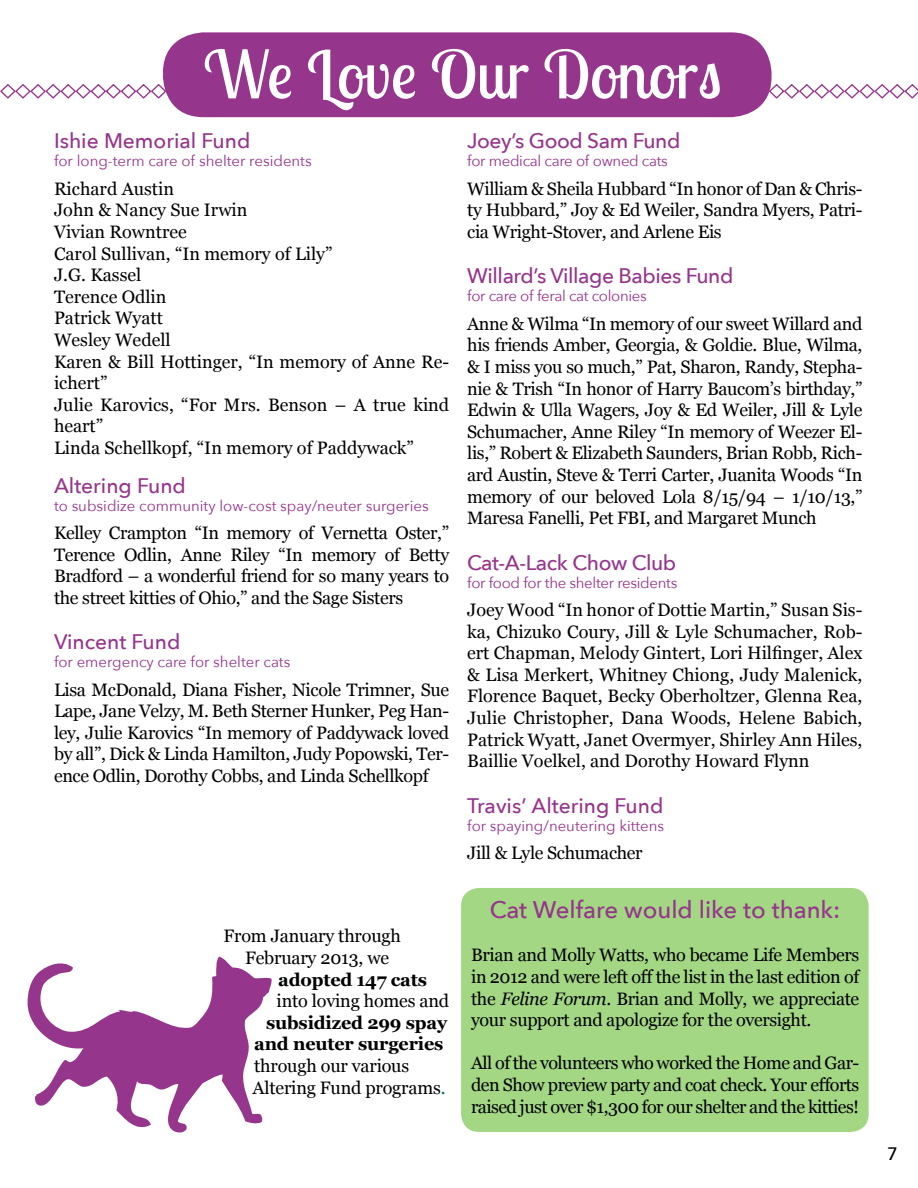
<style>
.page{position:relative;width:918px;height:1188px;background:#fff}
.page>*{position:absolute;margin:0;border:0;box-sizing:border-box;transform-origin:0 0}
.t1{font:66px "Lobster Two";color:#fff}
.t2{font:500 24px "Avenir Next";color:#95358c}
.t3{font:500 21px "Avenir Next";letter-spacing:-.02em;color:#95358c}
.t4{font:500 21px "Avenir Next";color:#95358c}
.t5{font:18px/21.6px "Georgia";letter-spacing:-.01em;color:#000;text-align:justify}
.t6{font:700 18px/21.6px "Georgia";letter-spacing:-.01em;color:#000;text-align:right}
.t7{font:500 18px "Avenir Next";color:#000}
.t8{font:15px "Avenir Next";color:#95358c}
.t9{font:15px "Avenir Next";letter-spacing:-.02em;color:#95358c}
.s1{color:#006f53}
.s2{font-style:italic}
</style>
<div class="page">
<svg style="left:0;top:83px;width:918px;height:17px"></svg>
<div style="left:163px;top:32px;width:609px;height:85px;background:#95358c;border-radius:40px"></div>
<div style="left:461px;top:888px;width:408px;height:244px;background:#a3d783;border-radius:18px"></div>
<svg style="left:27px;top:957px;width:245px;height:176px"></svg>
<h1 class="t1" style="left:203px;top:32px;width:520px">We Love Our Donors</h1>
<p class="t4" style="left:54px;top:128px;width:198px">Ishie Memorial Fund</p>
<p class="t8" style="left:54px;top:152px;width:259px">for long-term care of shelter residents</p>
<p class="t5" style="left:54px;top:177px;width:397px;text-align:left">Richard Austin<br>John &amp; Nancy Sue Irwin<br>Vivian Rowntree<br>Carol Sullivan, “In memory of Lily”<br>J.G. Kassel<br>Terence Odlin<br>Patrick Wyatt<br>Wesley Wedell<br>Karen &amp; Bill Hottinger, “In memory of Anne Re&shy;ichert”<br>Julie Karovics, “For Mrs. Benson – A true kind heart”<br>Linda Schellkopf, “In memory of Paddywack”</p>
<p class="t4" style="left:54px;top:473px;width:133px">Altering Fund</p>
<p class="t8" style="left:54px;top:497px;width:376px">to subsidize community low-cost spay/neuter surgeries</p>
<p class="t5" style="left:54px;top:521px;width:397px">Kelley Crampton “In memory of Vernetta Oster,” Terence Odlin, Anne Riley “In memory of Betty Bradford – a wonderful friend for so many years to the street kitties of Ohio,” and the Sage Sisters</p>
<p class="t4" style="left:54px;top:629px;width:128px">Vincent Fund</p>
<p class="t8" style="left:54px;top:653px;width:238px">for emergency care for shelter cats</p>
<p class="t5" style="left:54px;top:678px;width:397px">Lisa McDonald, Diana Fisher, Nicole Trimner, Sue Lape, Jane Velzy, M. Beth Sterner Hunker, Peg Han&shy;ley, Julie Karovics “In memory of Paddywack loved by all”, Dick &amp; Linda Hamilton, Judy Popowski, Ter&shy;ence Odlin, Dorothy Cobbs, and Linda Schellkopf</p>
<p class="t5" style="left:224px;top:925px;width:179px;text-align:center">From January through<br>February 2013, we</p>
<p class="t6" style="left:278px;top:968px;width:150px">adopted 147 cats</p>
<p class="t5" style="left:277px;top:989px;width:174px">into loving homes and</p>
<p class="t6" style="left:254px;top:1011px;width:195px">subsidized 299 spay and neuter surgeries</p>
<p class="t5" style="left:253px;top:1054px;width:194px">through our various<br>Altering Fund programs<span class="s1">.</span></p>
<p class="t3" style="left:467px;top:128px;width:215px">Joey’s Good Sam Fund</p>
<p class="t9" style="left:467px;top:152px;width:202px">for medical care of owned cats</p>
<p class="t5" style="left:467px;top:177px;width:397px">William &amp; Sheila Hubbard “In honor of Dan &amp; Chris&shy;ty Hubbard,” Joy &amp; Ed Weiler, Sandra Myers, Patri&shy;cia Wright-Stover, and Arlene Eis</p>
<p class="t3" style="left:467px;top:263px;width:268px">Willard’s Village Babies Fund</p>
<p class="t9" style="left:467px;top:287px;width:181px">for care of feral cat colonies</p>
<p class="t5" style="left:467px;top:312px;width:397px">Anne &amp; Wilma “In memory of our sweet Willard and his friends Amber, Georgia, &amp; Goldie. Blue, Wilma, &amp; I miss you so much,” Pat, Sharon, Randy, Stepha&shy;nie &amp; Trish “In honor of Harry Baucom’s birthday,” Edwin &amp; Ulla Wagers, Joy &amp; Ed Weiler, Jill &amp; Lyle Schumacher, Anne Riley “In memory of Weezer El&shy;lis,” Robert &amp; Elizabeth Saunders, Brian Robb, Rich&shy;ard Austin, Steve &amp; Terri Carter, Juanita Woods “In memory of our beloved Lola 8/15/94 – 1/10/13,” Maresa Fanelli, Pet FBI, and Margaret Munch</p>
<p class="t3" style="left:467px;top:550px;width:211px">Cat-A-Lack Chow Club</p>
<p class="t9" style="left:467px;top:573px;width:212px">for food for the shelter residents</p>
<p class="t5" style="left:467px;top:598px;width:397px">Joey Wood “In honor of Dottie Martin,” Susan Sis&shy;ka, Chizuko Coury, Jill &amp; Lyle Schumacher, Rob&shy;ert Chapman, Melody Gintert, Lori Hilfinger, Alex &amp; Lisa Merkert, Whitney Chiong, Judy Malenick, Florence Baquet, Becky Oberholtzer, Glenna Rea, Julie Christopher, Dana Woods, Helene Babich, Patrick Wyatt, Janet Overmyer, Shirley Ann Hiles, Baillie Voelkel, and Dorothy Howard Flynn</p>
<p class="t4" style="left:467px;top:793px;width:198px">Travis’ Altering Fund</p>
<p class="t8" style="left:467px;top:816px;width:198px">for spaying/neutering kittens</p>
<p class="t5" style="left:467px;top:841px;width:177px">Jill &amp; Lyle Schumacher</p>
<h2 class="t2" style="left:490px;top:895px;width:352px">Cat Welfare would like to thank:</h2>
<p class="t5" style="left:471px;top:944px;width:390px">Brian and Molly Watts, who became Life Members in 2012 and were left off the list in the last edition of the <span class="s2">Feline Forum</span>. Brian and Molly, we appreciate your support and apologize for the oversight.</p>
<p class="t5" style="left:471px;top:1052px;width:390px">All of the volunteers who worked the Home and Gar&shy;den Show preview party and coat check. Your efforts raised just over $1,300 for our shelter and the kitties!</p>
<p class="t7" style="left:887px;top:1142px;width:12px">7</p>
</div>
